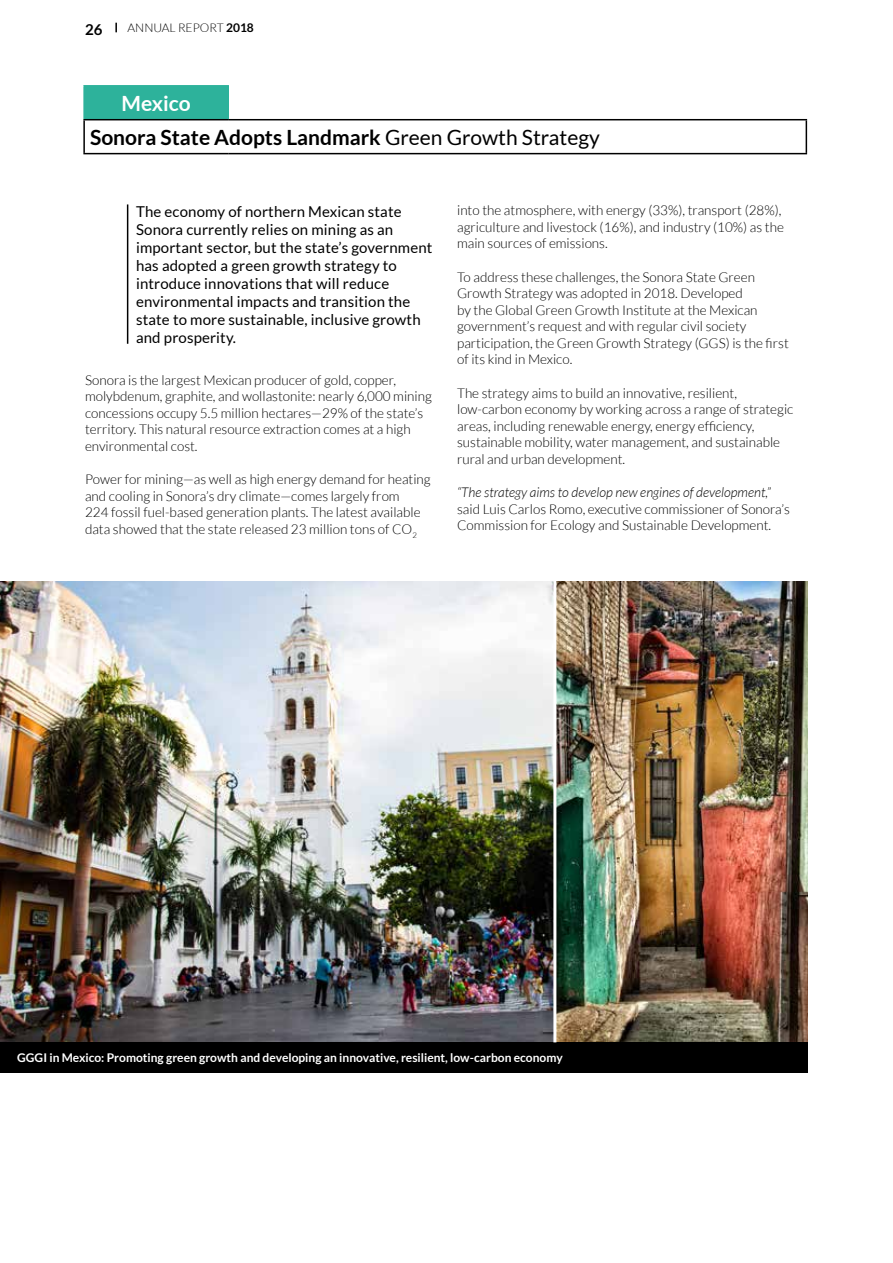
<style>
.page{position:relative;width:893px;height:1263px;background:#fff}
.page>*{position:absolute;margin:0;border:0;box-sizing:border-box;transform-origin:0 0}
.t1{font:700 21px/33.9px "Lato";color:#000}
.t2{font:15px/18px "Lato";letter-spacing:.01em;color:#000}
.t3{font:700 15px "Lato";color:#000}
.t4{font:300 13.5px/16.5px "Lato";color:#000}
.t5{font:italic 300 13.5px "Lato";color:#000}
.t6{font:700 12px "Lato";color:#fff}
.t7{font:300 12px "Lato";color:#000}
.s1{font-weight:700}
.s2{color:#fff}
.s3{font-weight:400}
</style>
<div class="page">
<svg style="left:115px;top:23px;width:2px;height:9px"></svg>
<img style="left:0;top:581px;width:553px;height:461px">
<img style="left:556px;top:581px;width:252px;height:461px">
<div style="left:0;top:1042px;width:808px;height:31px;background:#000"></div>
<hr style="left:127px;top:204px;width:1px;height:140px;background:#000">
<div style="left:84px;top:86px;width:144px;height:34px;background:#2db29b"></div>
<hr style="left:83px;top:119px;width:145px;height:1px;background:#000">
<hr style="left:83px;top:120px;width:2px;height:33px;background:#000">
<hr style="left:228px;top:119px;width:579px;height:1px;background:#000">
<hr style="left:806px;top:120px;width:1px;height:33px;background:#000">
<hr style="left:83px;top:153px;width:145px;height:1px;background:#000">
<hr style="left:228px;top:153px;width:579px;height:1px;background:#000">
<hr style="left:83px;top:85px;width:146px;height:2px;background:#2db29b">
<hr style="left:83px;top:87px;width:2px;height:32px;background:#2db29b">
<hr style="left:227px;top:87px;width:2px;height:32px;background:#2db29b">
<p class="t3" style="left:85px;top:21px;width:19px">26</p>
<p class="t7" style="left:128px;top:22px;width:128px">ANNUAL REPORT <span class="s1">2018</span></p>
<h1 class="t1" style="left:90px;top:86px;width:511px;text-indent:31px"><span class="s2">Mexico<br></span>Sonora State Adopts Landmark <span class="s3">Green Growth Strategy</span></h1>
<p class="t2" style="left:136px;top:202px;width:298px">The economy of northern Mexican state Sonora currently relies on mining as an important sector, but the state’s government has adopted a green growth strategy to introduce innovations that will reduce environmental impacts and transition the state to more sustainable, inclusive growth and prosperity.</p>
<p class="t4" style="left:85px;top:371px;width:348px">Sonora is the largest Mexican producer of gold, copper, molybdenum, graphite, and wollastonite: nearly 6,000 mining concessions occupy 5.5 million hectares—29% of the state’s territory. This natural resource extraction comes at a high environmental cost.</p>
<p class="t4" style="left:85px;top:471px;width:347px">Power for mining—as well as high energy demand for heating and cooling in Sonora’s dry climate—comes largely from<br>224 fossil fuel-based generation plants. The latest available data showed that the state released 23 million tons of CO<sub>2</sub></p>
<p class="t4" style="left:457px;top:202px;width:328px">into the atmosphere, with energy (33%), transport (28%), agriculture and livestock (16%), and industry (10%) as the main sources of emissions.</p>
<p class="t4" style="left:457px;top:269px;width:333px">To address these challenges, the Sonora State Green Growth Strategy was adopted in 2018. Developed<br>by the Global Green Growth Institute at the Mexican government’s request and with regular civil society participation, the Green Growth Strategy (GGS) is the first of its kind in Mexico.</p>
<p class="t4" style="left:457px;top:385px;width:338px">The strategy aims to build an innovative, resilient, low‑carbon economy by working across a range of strategic areas, including renewable energy, energy efficiency, sustainable mobility, water management, and sustainable rural and urban development.</p>
<p class="t5" style="left:457px;top:485px;width:315px">“The strategy aims to develop new engines of development,”</p>
<p class="t4" style="left:457px;top:501px;width:334px">said Luis Carlos Romo, executive commissioner of Sonora’s<br>Commission for Ecology and Sustainable Development.</p>
<p class="t6" style="left:17px;top:1050px;width:547px">GGGI in Mexico: Promoting green growth and developing an innovative, resilient, low-carbon economy</p>
</div>
